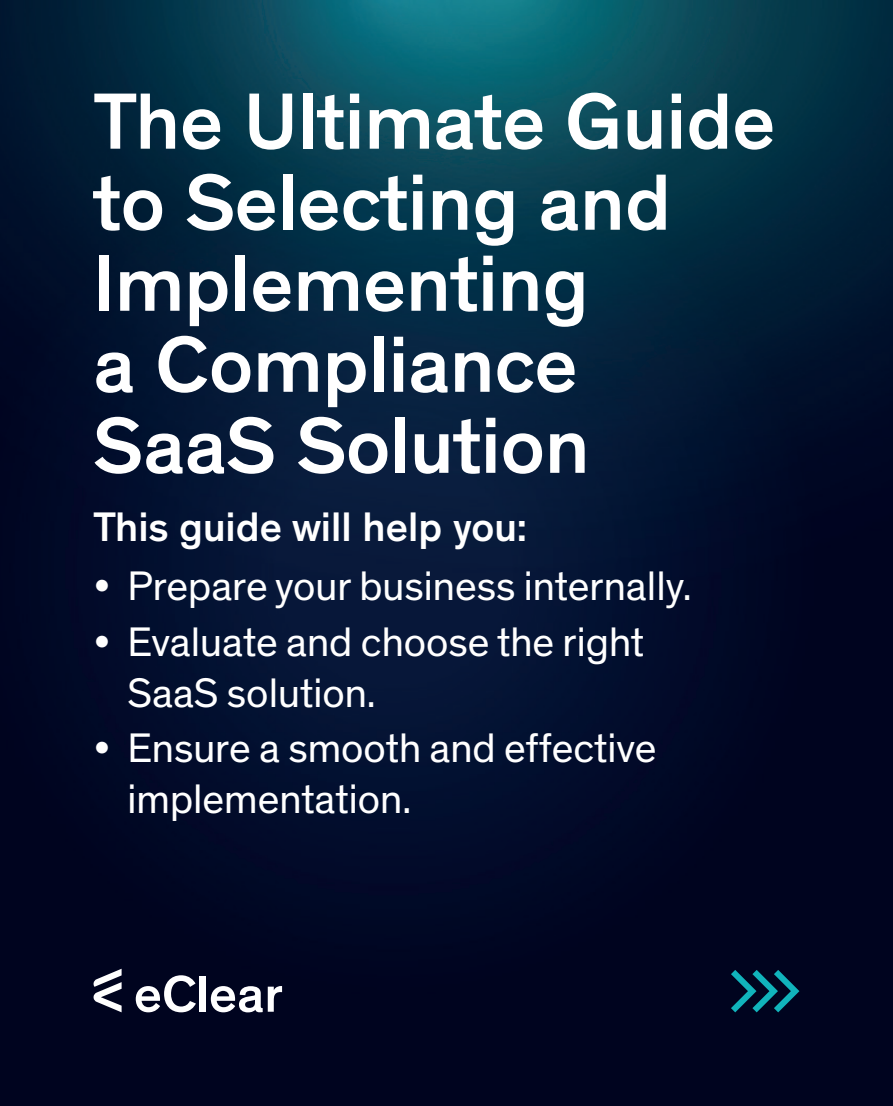
<style>
.page{position:relative;width:893px;height:1106px;background:#fff}
.page>*{position:absolute;margin:0;border:0;box-sizing:border-box;transform-origin:0 0}
.t1{font:500 81px/81px "Theinhardt";color:#fff}
.t2{font:500 52.65px "Theinhardt";color:#fff}
.t3{font:42px/51px "Theinhardt";color:#fff}
.t4{font:500 42px "Theinhardt";color:#fff}
</style>
<div class="page">
<img style="left:0;top:0;width:893px;height:1106px">
<svg style="left:94px;top:968px;width:28px;height:44px"></svg>
<svg style="left:731px;top:969px;width:68px;height:43px;background:#053e53"></svg>
<h1 class="t1" style="left:94px;top:82px;width:683px">The Ultimate Guide to Selecting and<br>Implementing<br>a Compliance<br>SaaS Solution</h1>
<p class="t4" style="left:94px;top:501px;width:435px">This guide will help you:</p>
<p class="t3" style="left:94px;top:562px;width:599px">• Prepare your business internally.</p>
<p class="t3" style="left:128px;top:617px;width:518px;text-indent:-34px">• Evaluate and choose the right<br>SaaS solution.</p>
<p class="t3" style="left:128px;top:723px;width:530px;text-indent:-34px">• Ensure a smooth and effective implementation.</p>
<p class="t2" style="left:134px;top:962px;width:151px">eClear</p>
</div>
